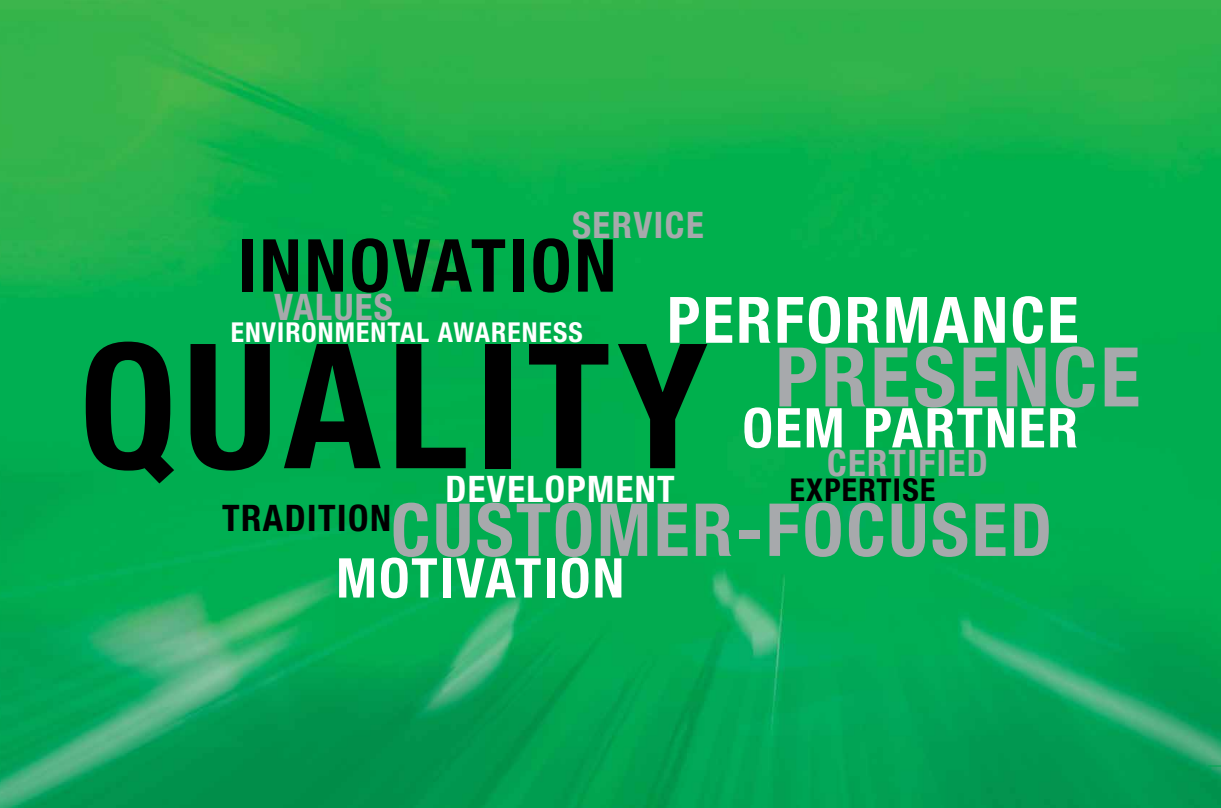
<style>
.page{position:relative;width:1221px;height:808px;background:#fff}
.page>*{position:absolute;margin:0;border:0;box-sizing:border-box;transform-origin:0 0}
.t1{font:700 condensed 173.85px "Helvetica Neue LTW1 G";letter-spacing:.04em;color:#000}
.t2{font:700 condensed 82.35px "Helvetica Neue LTW1 G";letter-spacing:.04em;color:#a7a9ac}
.t3{font:700 condensed 73.2px "Helvetica Neue LTW1 G";letter-spacing:.04em;color:#a7a9ac}
.t4{font:700 condensed 73.2px "Helvetica Neue LTW1 G";letter-spacing:.04em;color:#000}
.t5{font:700 condensed 64.05px "Helvetica Neue LTW1 G";letter-spacing:.04em;color:#fff}
.t6{font:700 condensed 54.9px "Helvetica Neue LTW1 G";letter-spacing:.04em;color:#fff}
.t7{font:700 condensed 36.6px "Helvetica Neue LTW1 G";letter-spacing:.04em;color:#a7a9ac}
.t8{font:700 condensed 36.6px "Helvetica Neue LTW1 G";letter-spacing:.04em;color:#fff}
.t9{font:700 condensed 31.5px "Helvetica Neue LTW1 G";letter-spacing:.04em;color:#000}
.t10{font:700 condensed 27.45px "Helvetica Neue LTW1 G";letter-spacing:.04em;color:#fff}
</style>
<div class="page">
<img style="left:0;top:0;width:1220px;height:808px">
<svg style="left:1208px;top:765px;width:12px;height:1px"></svg>
<p class="t7" style="left:572px;top:203px;width:113px">SERVICE</p>
<p class="t4" style="left:238px;top:222px;width:380px">INNOVATION</p>
<p class="t7" style="left:274px;top:285px;width:21px">VALU</p>
<p class="t7" style="left:355px;top:285px;width:40px">ES</p>
<p class="t10" style="left:231px;top:316px;width:155px">ENVIRONMENTAL</p>
<p class="t10" style="left:437px;top:316px;width:147px">AWARENESS</p>
<p class="t5" style="left:667px;top:282px;width:413px">PERFORMANCE</p>
<p class="t2" style="left:775px;top:328px;width:366px">PRESENCE</p>
<h1 class="t1" style="left:80px;top:302px;width:629px">QUALITY</h1>
<p class="t6" style="left:742px;top:395px;width:337px">OEM PARTNER</p>
<p class="t7" style="left:827px;top:441px;width:162px">CERTIFIED</p>
<p class="t3" style="left:222px;top:486px;width:831px"><sup>TRADITION</sup>CUSTOMER-FOCUSED</p>
<p class="t8" style="left:445px;top:467px;width:210px">DEVELOPMENT</p>
<p class="t9" style="left:789px;top:471px;width:147px">EXPERTISE</p>
<p class="t6" style="left:336px;top:545px;width:289px">MOTIVATION</p>
</div>
